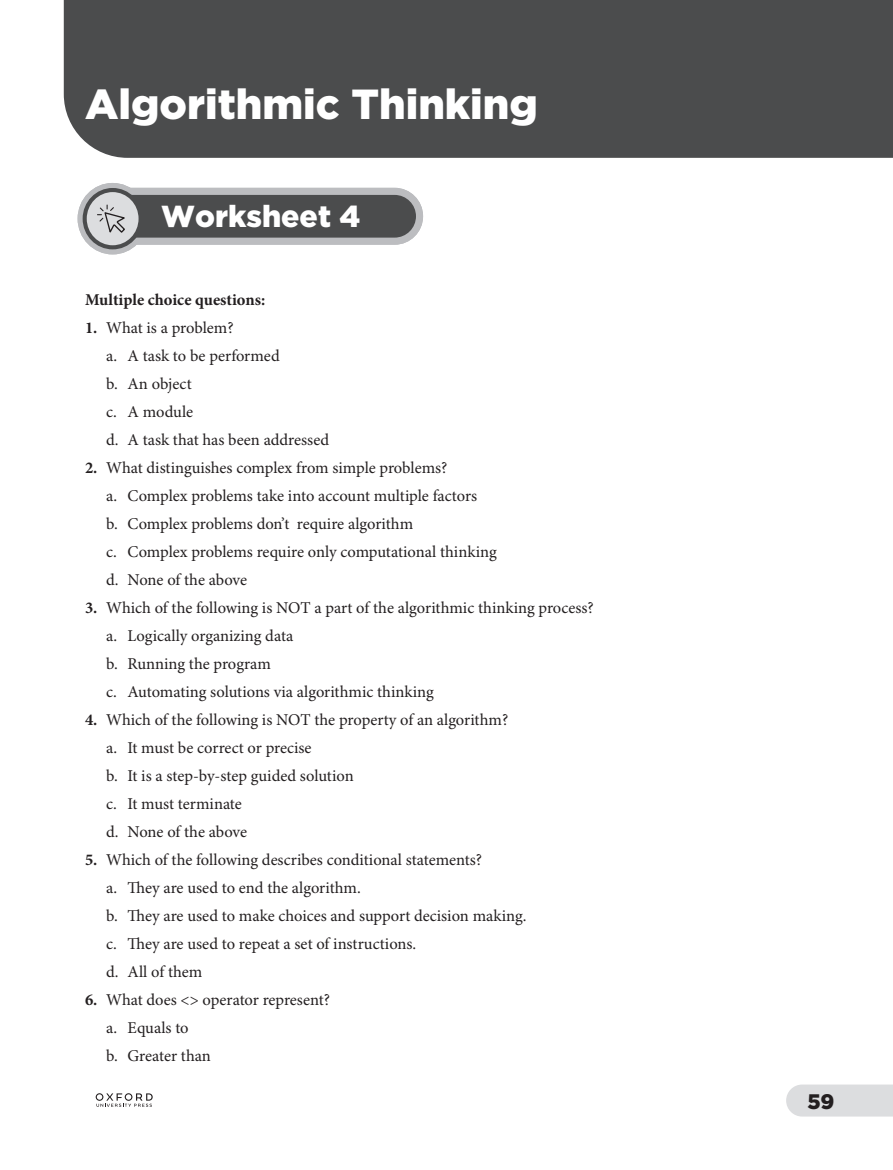
<style>
.page{position:relative;width:893px;height:1170px;background:#fff}
.page>*{position:absolute;margin:0;border:0;box-sizing:border-box;transform-origin:0 0}
.t1{font:900 42px "Gotham";color:#fff}
.t2{font:900 30.3px "Gotham";color:#fff}
.t3{font:900 21px "Gotham";color:#231f20}
.Body_Text_TG{font:16.5px "Minion Pro";letter-spacing:-.005em;color:#231f20}
.Heading_1_TG{font:700 16.5px "Minion Pro";color:#231f20}
.s1{font-weight:700}
</style>
<div class="page">
<svg style="left:786px;top:1084px;width:107px;height:32px;background:#dedee0"></svg>
<div style="left:797px;top:1093px;width:37px;height:15px;background:#dcdddf"></div>
<svg style="left:96px;top:1093px;width:57px;height:13px"></svg>
<div style="left:64px;top:0;width:829px;height:158px;background:#4b4c4d"></div>
<svg style="left:81px;top:186px;width:63px;height:65px"></svg>
<div style="left:78px;top:183px;width:70px;height:71px;border:7px solid #bcbdc0;border-radius:50%"></div>
<div style="left:102px;top:191px;width:318px;height:50px;background:#4b4c4d;border-radius:25px"></div>
<div style="left:99px;top:188px;width:324px;height:57px;border:7px solid #bcbdc0;border-radius:25px"></div>
<svg style="left:85px;top:190px;width:56px;height:57px"></svg>
<div style="left:83px;top:188px;width:60px;height:61px;border:4px solid #4b4c4d;border-radius:50%"></div>
<svg style="left:97px;top:204px;width:29px;height:31px"></svg>
<h1 class="t1" style="left:85px;top:80px;width:454px">Algorithmic Thinking</h1>
<h2 class="t2" style="left:153px;top:199px;width:217px">Worksheet 1A</h2>
<p class="t2" style="left:161px;top:199px;width:201px">Worksheet 4</p>
<p class="Heading_1_TG" style="left:85px;top:287px;width:182px">Multiple choice questions:</p>
<p class="Body_Text_TG" style="left:85px;top:317px;width:150px"><span class="s1">1.</span> What is a problem?</p>
<p class="Body_Text_TG" style="left:106px;top:345px;width:175px">a. A task to be performed</p>
<p class="Body_Text_TG" style="left:106px;top:373px;width:87px">b. An object</p>
<p class="Body_Text_TG" style="left:106px;top:401px;width:88px">c. A module</p>
<p class="Body_Text_TG" style="left:106px;top:429px;width:224px">d. A task that has been addressed</p>
<p class="Body_Text_TG" style="left:85px;top:457px;width:364px"><span class="s1">2.</span> What distinguishes complex from simple problems?</p>
<p class="Body_Text_TG" style="left:106px;top:485px;width:372px">a. Complex problems take into account multiple factors</p>
<p class="Body_Text_TG" style="left:106px;top:513px;width:308px">b. Complex problems don’t require algorithm</p>
<p class="Body_Text_TG" style="left:106px;top:541px;width:392px">c. Complex problems require only computational thinking</p>
<p class="Body_Text_TG" style="left:106px;top:569px;width:142px">d. None of the above</p>
<p class="Body_Text_TG" style="left:85px;top:597px;width:510px"><span class="s1">3.</span> Which of the following is NOT a part of the algorithmic thinking process?</p>
<p class="Body_Text_TG" style="left:106px;top:625px;width:189px">a. Logically organizing data</p>
<p class="Body_Text_TG" style="left:106px;top:653px;width:166px">b. Running the program</p>
<p class="Body_Text_TG" style="left:106px;top:681px;width:329px">c. Automating solutions via algorithmic thinking</p>
<p class="Body_Text_TG" style="left:85px;top:709px;width:425px"><span class="s1">4.</span> Which of the following is NOT the property of an algorithm?</p>
<p class="Body_Text_TG" style="left:106px;top:737px;width:207px">a. It must be correct or precise</p>
<p class="Body_Text_TG" style="left:106px;top:765px;width:249px">b. It is a step-by-step guided solution</p>
<p class="Body_Text_TG" style="left:106px;top:793px;width:137px">c. It must terminate</p>
<p class="Body_Text_TG" style="left:106px;top:821px;width:142px">d. None of the above</p>
<p class="Body_Text_TG" style="left:85px;top:849px;width:399px"><span class="s1">5.</span> Which of the following describes conditional statements?</p>
<p class="Body_Text_TG" style="left:106px;top:877px;width:256px">a. They are used to end the algorithm.</p>
<p class="Body_Text_TG" style="left:106px;top:905px;width:422px">b. They are used to make choices and support decision making.</p>
<p class="Body_Text_TG" style="left:106px;top:933px;width:311px">c. They are used to repeat a set of instructions.</p>
<p class="Body_Text_TG" style="left:106px;top:961px;width:98px">d. All of them</p>
<p class="Body_Text_TG" style="left:85px;top:989px;width:247px"><span class="s1">6.</span> What does &lt;&gt; operator represent?</p>
<p class="Body_Text_TG" style="left:106px;top:1017px;width:84px">a. Equals to</p>
<p class="Body_Text_TG" style="left:106px;top:1045px;width:106px">b. Greater than</p>
<p class="t3" style="left:807px;top:1088px;width:29px">59</p>
</div>
